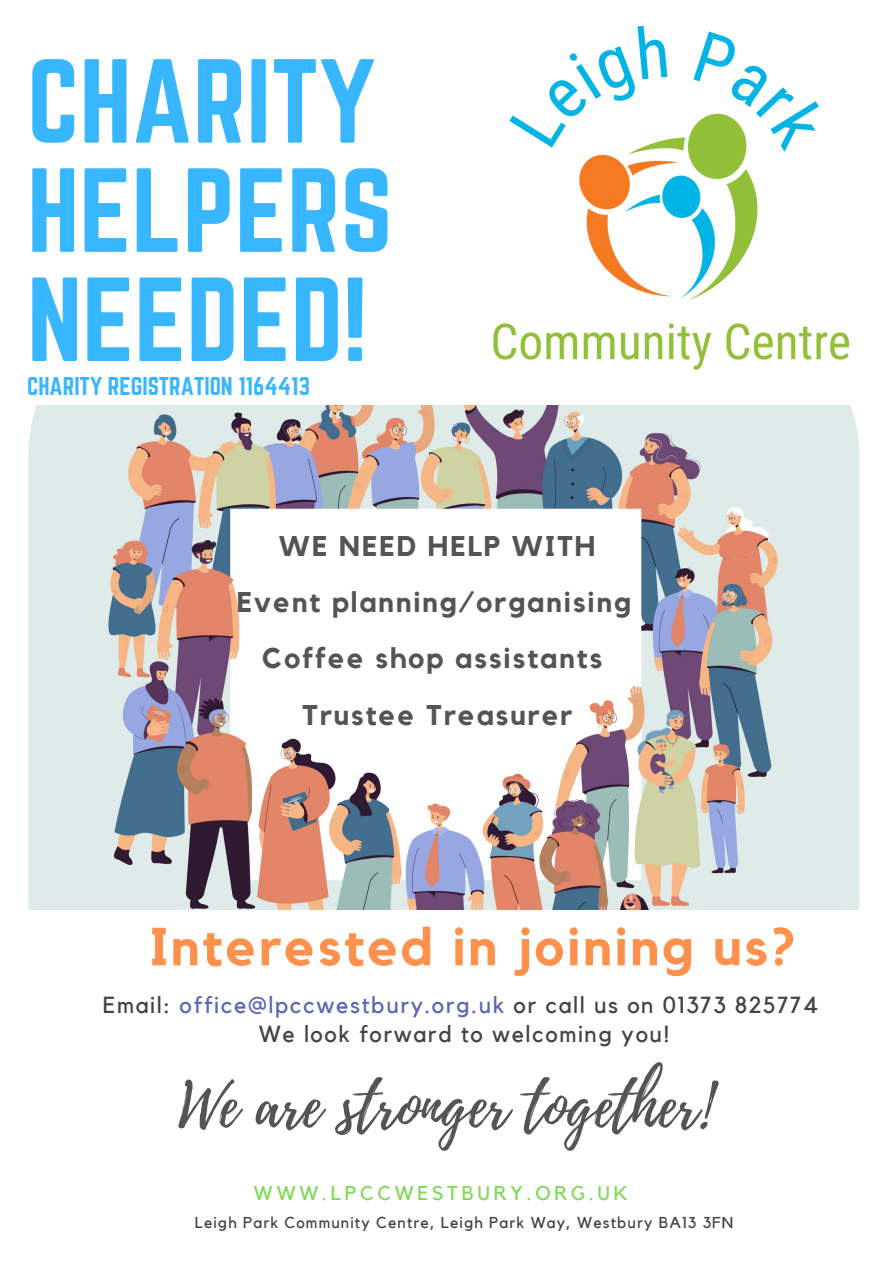
<style>
.page{position:relative;width:893px;height:1263px;background:#fff}
.page>*{position:absolute;margin:0;border:0;box-sizing:border-box;transform-origin:0 0}
.t1{font:104.4px/109.2px "Norwester";color:#38b6ff}
.t2{font:60.9px "Playlist Script";color:#545454}
.t3{font:700 52.95px "Kollektif";letter-spacing:.05em;color:#ff914d}
.t4{font:700 28.42px/56.2px "Kollektif";letter-spacing:.07em;color:#545454;text-align:center}
.t5{font:23.17px/29.2px "Kollektif";letter-spacing:.07em;color:#41443f;text-align:center}
.t6{font:22.5px "Norwester";color:#38b6ff}
.t7{font:19.88px "Kollektif";letter-spacing:.19em;color:#7ed957}
.t8{font:15.75px "Kollektif";letter-spacing:.07em;color:#41443f}
.s1{color:#5b67b4}
</style>
<div class="page">
<img style="left:28px;top:406px;width:831px;height:503px">
<img style="left:493px;top:25px;width:357px;height:345px">
<h1 class="t1" style="left:27px;top:46px;width:367px">CHARITY<br>HELPERS<br>NEEDED!</h1>
<p class="t6" style="left:27px;top:372px;width:284px">CHARITY REGISTRATION 1164413</p>
<p class="t4" style="left:237px;top:519px;width:395px">WE NEED HELP WITH<br>Event planning/organising<br>Coffee shop assistants<br>Trustee Treasurer</p>
<h3 class="t3" style="left:150px;top:922px;width:647px">Interested in joining us?</h3>
<p class="t5" style="left:103px;top:991px;width:716px">Email: <span class="s1">office@lpccwestbury.org.uk</span> or call us on 01373 825774<br>We look forward to welcoming you!</p>
<h2 class="t2" style="left:178px;top:1062px;width:534px">We are stronger together!</h2>
<p class="t7" style="left:254px;top:1184px;width:375px">WWW.LPCCWESTBURY.ORG.UK</p>
<p class="t8" style="left:195px;top:1215px;width:540px">Leigh Park Community Centre, Leigh Park Way, Westbury BA13 3FN</p>
</div>
